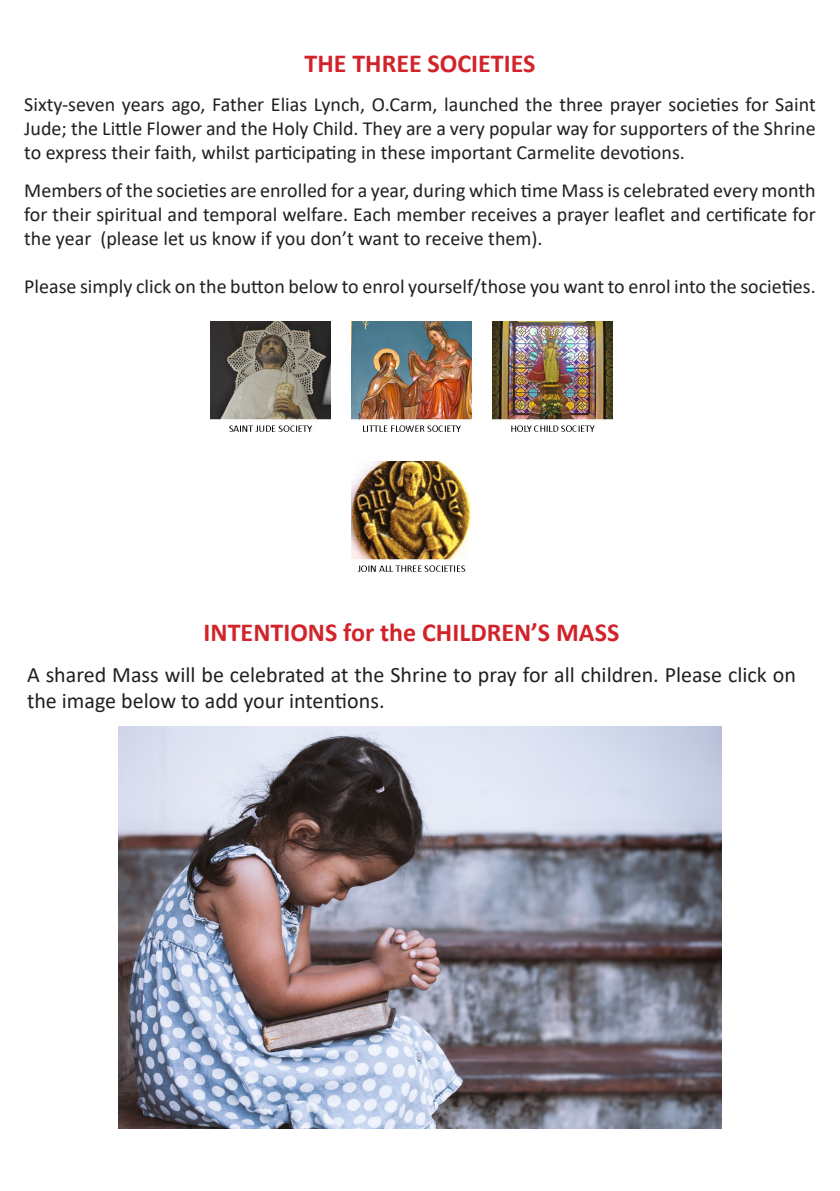
<style>
.page{position:relative;width:840px;height:1191px;background:#fff}
.page>*{position:absolute;margin:0;border:0;box-sizing:border-box;transform-origin:0 0}
.t1{font:700 26px "Calibri";color:#d1232a}
.t2{font:22px/26.4px "Calibri";color:#231f20}
.t3{font:20px/24px "Calibri";color:#231f20;text-align:justify}
</style>
<div class="page">
<img style="left:210px;top:322px;width:120px;height:110px">
<img style="left:351px;top:461px;width:120px;height:111px">
<img style="left:351px;top:322px;width:120px;height:110px">
<img style="left:492px;top:322px;width:120px;height:110px">
<img style="left:119px;top:727px;width:601px;height:401px">
<p class="t1" style="left:304px;top:45px;width:232px">THE THREE SOCIETIES</p>
<p class="t3" style="left:24px;top:91px;width:792px">Sixty-seven years ago, Father Elias Lynch, O.Carm, launched the three prayer societies for Saint Jude; the Little Flower and the Holy Child. They are a very popular way for supporters of the Shrine to express their faith, whilst participating in these important Carmelite devotions.</p>
<p class="t3" style="left:24px;top:178px;width:792px">Members of the societies are enrolled for a year, during which time Mass is celebrated every month for their spiritual and temporal welfare. Each member receives a prayer leaflet and certificate for the year (please let us know if you don’t want to receive them).</p>
<p class="t3" style="left:24px;top:274px;width:792px">Please simply click on the button below to enrol yourself/those you want to enrol into the societies.</p>
<p class="t1" style="left:203px;top:614px;width:417px">INTENTIONS for the CHILDREN’S MASS</p>
<p class="t2" style="left:27px;top:661px;width:770px">A shared Mass will be celebrated at the Shrine to pray for all children. Please click on the image below to add your intentions.</p>
</div>
